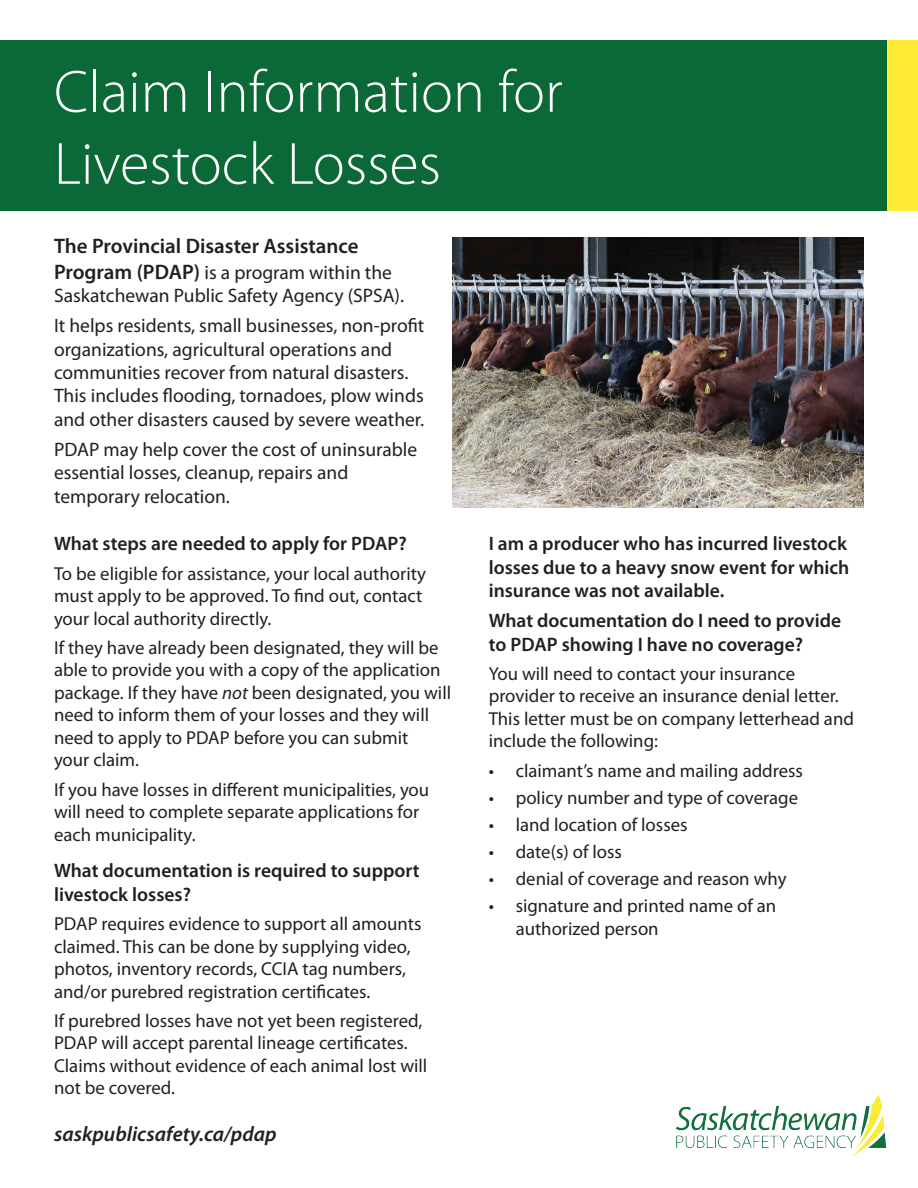
<style>
.page{position:relative;width:918px;height:1188px;background:#fff}
.page>*{position:absolute;margin:0;border:0;box-sizing:border-box;transform-origin:0 0}
.t1{font:300 60px/72px "Myriad Pro";color:#fff}
.t2{font:300 54px/64.8px "Myriad Pro";color:#fff}
.t3{font:600 21px "Myriad Pro";color:#231f20}
.t4{font:italic 600 21px "Myriad Pro";color:#231f20}
.t5{font:19.5px/23.4px "Myriad Pro";color:#231f20}
.t6{font:600 19.5px/23.4px "Myriad Pro";color:#231f20}
.t7{font:18.75px/22.5px "Myriad Pro";color:#231f20}
.s1{font-weight:600;font-size:21px}
.s2{font-style:italic}
</style>
<div class="page">
<img style="left:676px;top:1095px;width:211px;height:63px">
<div style="left:0;top:40px;width:888px;height:171px;background:#0b6938"></div>
<div style="left:888px;top:40px;width:30px;height:171px;background:#ffea36"></div>
<img style="left:453px;top:238px;width:411px;height:270px">
<h1 class="t1" style="left:54px;top:55px;width:510px">Claim Information for<br>Livestock Losses</h1>
<h2 class="t2" style="left:54px;top:56px;width:420px">Provincial Disaster<br>Assistance Program</h2>
<p class="t3" style="left:54px;top:233px;width:306px">The Provincial Disaster Assistance</p>
<p class="t5" style="left:54px;top:260px;width:352px"><span class="s1">Program (PDAP)</span> is a program within the<br>Saskatchewan Public Safety Agency (SPSA).</p>
<p class="t5" style="left:54px;top:314px;width:372px">It helps residents, small businesses, non-profit organizations, agricultural operations and communities recover from natural disasters.<br>This includes flooding, tornadoes, plow winds and other disasters caused by severe weather.</p>
<p class="t5" style="left:54px;top:437px;width:365px">PDAP may help cover the cost of uninsurable essential losses, cleanup, repairs and temporary relocation.</p>
<p class="t6" style="left:54px;top:532px;width:354px">What steps are needed to apply for PDAP?</p>
<p class="t7" style="left:54px;top:562px;width:374px">To be eligible for assistance, your local authority must apply to be approved. To find out, contact your local authority directly.</p>
<p class="t7" style="left:54px;top:636px;width:399px">If they have already been designated, they will be able to provide you with a copy of the application package. If they have <span class="s2">not</span> been designated, you will need to inform them of your losses and they will need to apply to PDAP before you can submit<br>your claim.</p>
<p class="t7" style="left:54px;top:778px;width:377px">If you have losses in different municipalities, you will need to complete separate applications for each municipality.</p>
<p class="t6" style="left:54px;top:859px;width:367px">What documentation is required to support livestock losses?</p>
<p class="t7" style="left:54px;top:912px;width:369px">PDAP requires evidence to support all amounts claimed. This can be done by supplying video, photos, inventory records, CCIA tag numbers, and/or purebred registration certificates.</p>
<p class="t7" style="left:54px;top:1009px;width:375px">If purebred losses have not yet been registered, PDAP will accept parental lineage certificates.<br>Claims without evidence of each animal lost will not be covered.</p>
<p class="t4" style="left:54px;top:1120px;width:224px">saskpublicsafety.ca/pdap</p>
<p class="t6" style="left:489px;top:532px;width:362px">I am a producer who has incurred livestock losses due to a heavy snow event for which insurance was not available.</p>
<p class="t6" style="left:489px;top:609px;width:354px">What documentation do I need to provide to PDAP showing I have no coverage?</p>
<p class="t7" style="left:489px;top:662px;width:367px">You will need to contact your insurance provider to receive an insurance denial letter.<br>This letter must be on company letterhead and include the following:</p>
<p class="t7" style="left:489px;top:759px;width:316px">• claimant’s name and mailing address</p>
<p class="t7" style="left:489px;top:786px;width:311px">• policy number and type of coverage</p>
<p class="t7" style="left:489px;top:813px;width:200px">• land location of losses</p>
<p class="t7" style="left:489px;top:840px;width:135px">• date(s) of loss</p>
<p class="t7" style="left:489px;top:867px;width:299px">• denial of coverage and reason why</p>
<p class="t7" style="left:516px;top:894px;width:262px;text-indent:-27px">• signature and printed name of an authorized person</p>
</div>
